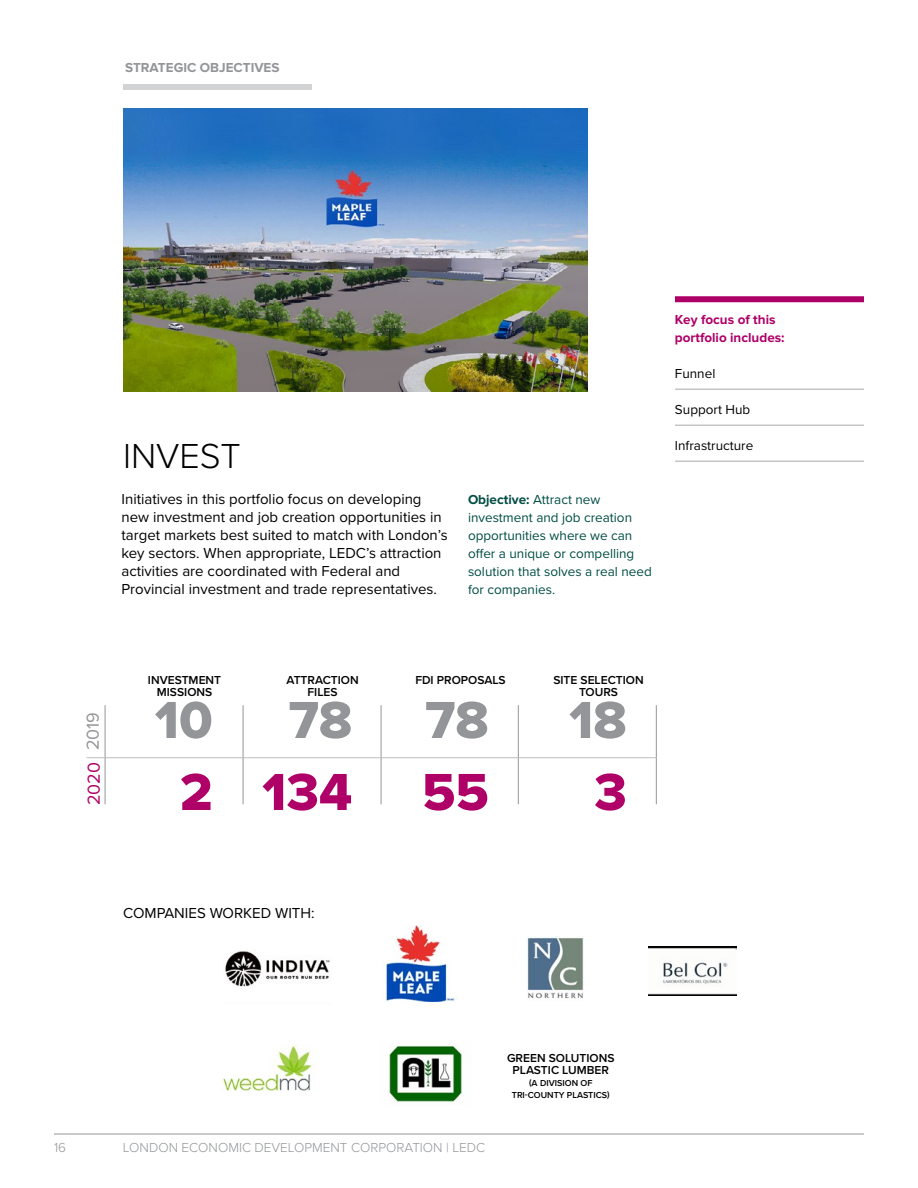
<style>
.page{position:relative;width:918px;height:1188px;background:#fff}
.page>*{position:absolute;margin:0;border:0;box-sizing:border-box;transform-origin:0 0}
.t1{font:54px "Proxima Nova Extrabld";color:#939598}
.t2{font:54px "Proxima Nova Extrabld";color:#af0068}
.t3{font:300 36px "Proxima Nova";color:#000}
.t4{font:18px "Proxima Nova";color:#939598}
.t5{font:18px "Proxima Nova";color:#af0068}
.t6{font:15px/18px "Proxima Nova";color:#000}
.t7{font:13.5px/18px "Proxima Nova";color:#004d44}
.t8{font:300 13.5px "Proxima Nova";color:#939598}
.t9{font:700 13.5px/18px "Proxima Nova";color:#af0068}
.t10{font:13.5px "Proxima Nova";color:#000}
.t11{font:700 13.5px "Proxima Nova";color:#939598}
.t12{font:600 12px/12px "Proxima Nova";color:#000;text-align:center}
.t13{font:600 9px/12px "Proxima Nova";color:#000;text-align:center}
.s1{font-weight:700}
</style>
<div class="page">
<div style="left:123px;top:84px;width:189px;height:6px;background:#d1d3d4"></div>
<hr style="left:54px;top:1134px;width:810px;height:1px;background:#939598">
<hr style="left:675px;top:389px;width:189px;height:1px;background:#a7a9ac">
<hr style="left:675px;top:425px;width:189px;height:1px;background:#a7a9ac">
<hr style="left:675px;top:461px;width:189px;height:1px;background:#a7a9ac">
<div style="left:675px;top:296px;width:189px;height:6px;background:#af0068"></div>
<img style="left:123px;top:108px;width:465px;height:284px">
<hr style="left:105px;top:705px;width:1px;height:99px;background:#939598">
<hr style="left:243px;top:705px;width:1px;height:99px;background:#939598">
<hr style="left:381px;top:705px;width:1px;height:99px;background:#939598">
<hr style="left:518px;top:705px;width:1px;height:99px;background:#939598">
<hr style="left:656px;top:705px;width:1px;height:99px;background:#939598">
<hr style="left:86px;top:757px;width:571px;height:1px;background:#bcbec0">
<img style="left:386px;top:926px;width:71px;height:76px">
<img style="left:225px;top:951px;width:105px;height:36px">
<img style="left:526px;top:937px;width:58px;height:62px">
<img style="left:649px;top:946px;width:87px;height:49px">
<img style="left:389px;top:1045px;width:75px;height:58px">
<img style="left:223px;top:1046px;width:89px;height:45px">
<p class="t11" style="left:125px;top:60px;width:156px">STRATEGIC OBJECTIVES</p>
<h1 class="t3" style="left:123px;top:429px;width:119px">INVEST</h1>
<p class="t6" style="left:122px;top:489px;width:328px">Initiatives in this portfolio focus on developing new investment and job creation opportunities in target markets best suited to match with London’s key sectors. When appropriate, LEDC’s attraction activities are coordinated with Federal and Provincial investment and trade representatives.</p>
<p class="t7" style="left:468px;top:490px;width:185px"><span class="s1">Objective:</span> Attract new investment and job creation opportunities where we can offer a unique or compelling solution that solves a real need for companies.</p>
<p class="t9" style="left:675px;top:311px;width:111px">Key focus of this portfolio includes:</p>
<p class="t10" style="left:675px;top:363px;width:42px">Funnel</p>
<p class="t10" style="left:675px;top:399px;width:77px">Support Hub</p>
<p class="t10" style="left:675px;top:435px;width:80px">Infrastructure</p>
<p class="t4" style="left:80px;top:750px;width:40px;rotate:-90deg">2019</p>
<p class="t5" style="left:80px;top:805px;width:45px;rotate:-90deg">2020</p>
<p class="t12" style="left:148px;top:674px;width:75px">INVESTMENT</p>
<p class="t12" style="left:286px;top:674px;width:74px">ATTRACTION</p>
<p class="t12" style="left:415px;top:674px;width:92px">FDI PROPOSALS</p>
<p class="t12" style="left:553px;top:674px;width:92px">SITE SELECTION</p>
<p class="t12" style="left:157px;top:686px;width:57px">MISSIONS</p>
<p class="t12" style="left:308px;top:686px;width:32px">FILES</p>
<p class="t12" style="left:579px;top:686px;width:41px">TOURS</p>
<p class="t1" style="left:155px;top:680px;width:59px">10</p>
<p class="t1" style="left:289px;top:680px;width:65px">78</p>
<p class="t1" style="left:425px;top:680px;width:65px">78</p>
<p class="t1" style="left:569px;top:680px;width:59px">18</p>
<p class="t2" style="left:180px;top:752px;width:174px">2 134</p>
<p class="t2" style="left:422px;top:752px;width:68px">55</p>
<p class="t2" style="left:594px;top:752px;width:34px">3</p>
<p class="t6" style="left:123px;top:903px;width:193px">COMPANIES WORKED WITH:</p>
<p class="t8" style="left:54px;top:1137px;width:14px">16</p>
<p class="t8" style="left:123px;top:1137px;width:364px">LONDON ECONOMIC DEVELOPMENT CORPORATION | LEDC</p>
<p class="t12" style="left:507px;top:1052px;width:109px">GREEN SOLUTIONS<br>PLASTIC LUMBER</p>
<p class="t13" style="left:512px;top:1077px;width:99px">(A DIVISION OF<br>TRI-COUNTY PLASTICS)</p>
</div>
